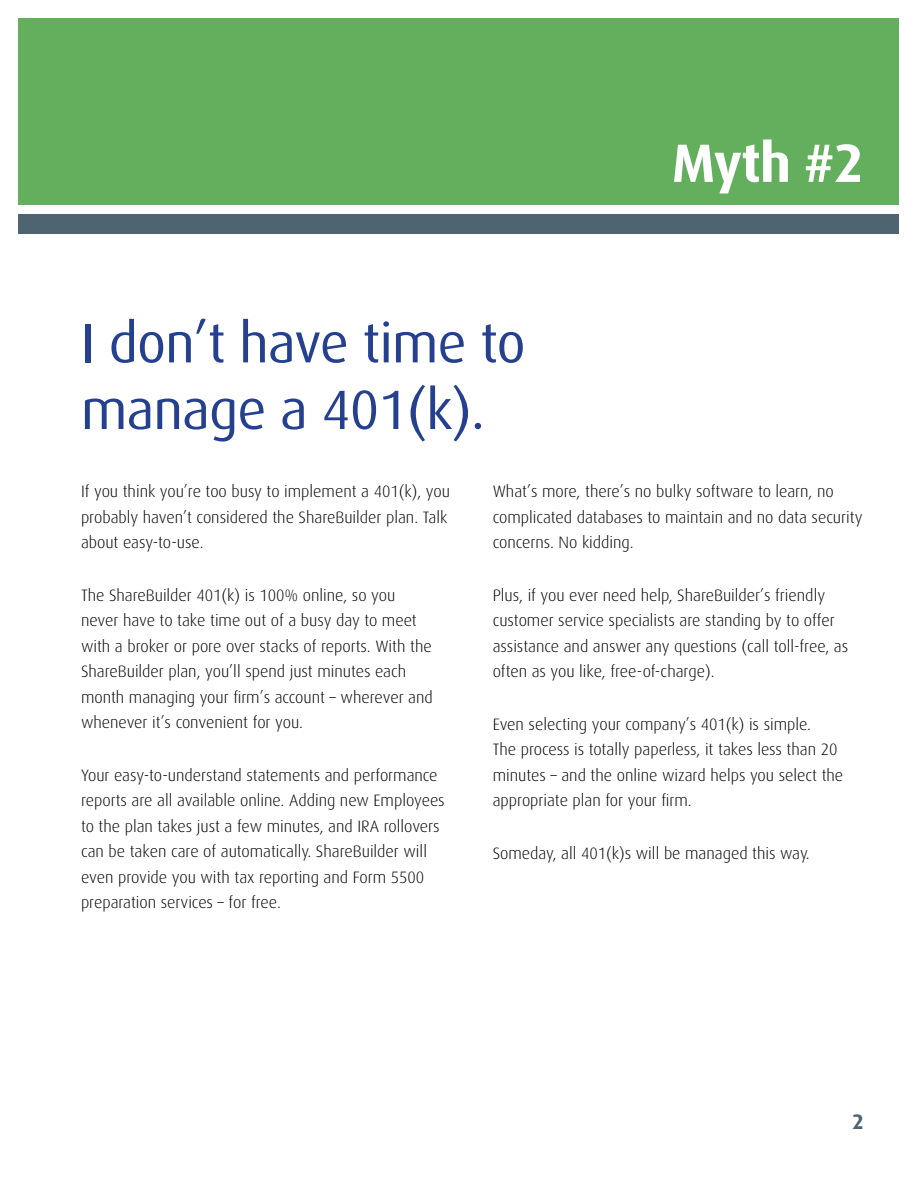
<style>
.page{position:relative;width:918px;height:1188px;background:#fff}
.page>*{position:absolute;margin:0;border:0;box-sizing:border-box;transform-origin:0 0}
.t1{font:55.5px/66.6px "Dax";letter-spacing:-.015em;color:#24408f}
.t2{font:700 54px "Dax";color:#fff}
.t3{font:300 16.5px/25.5px "Dax";color:#000}
</style>
<div class="page">
<div style="left:19px;top:18px;width:880px;height:187px;background:#63af5e"></div>
<div style="left:19px;top:214px;width:880px;height:20px;background:#4e6470"></div>
<h1 class="t1" style="left:81px;top:310px;width:446px">I don’t have time to manage a 401(k).</h1>
<h2 class="t2" style="left:672px;top:133px;width:188px">Myth #2</h2>
<p class="t3" style="left:81px;top:479px;width:371px">If you think you’re too busy to implement a 401(k), you probably haven’t considered the ShareBuilder plan. Talk about easy-to-use.</p>
<p class="t3" style="left:81px;top:582px;width:353px">The ShareBuilder 401(k) is 100% online, so you never have to take time out of a busy day to meet with a broker or pore over stacks of reports. With the ShareBuilder plan, you’ll spend just minutes each month managing your firm’s account – wherever and whenever it’s convenient for you.</p>
<p class="t3" style="left:81px;top:762px;width:365px">Your easy-to-understand statements and performance reports are all available online. Adding new Employees to the plan takes just a few minutes, and IRA rollovers can be taken care of automatically. ShareBuilder will even provide you with tax reporting and Form 5500 preparation services – for free.</p>
<p class="t3" style="left:493px;top:479px;width:371px">What’s more, there’s no bulky software to learn, no complicated databases to maintain and no data security concerns. No kidding.</p>
<p class="t3" style="left:493px;top:582px;width:357px">Plus, if you ever need help, ShareBuilder’s friendly customer service specialists are standing by to offer assistance and answer any questions (call toll-free, as often as you like, free-of-charge).</p>
<p class="t3" style="left:493px;top:711px;width:352px">Even selecting your company’s 401(k) is simple.<br>The process is totally paperless, it takes less than 20 minutes – and the online wizard helps you select the appropriate plan for your firm.</p>
<p class="t3" style="left:493px;top:840px;width:319px">Someday, all 401(k)s will be managed this way.</p>
</div>
